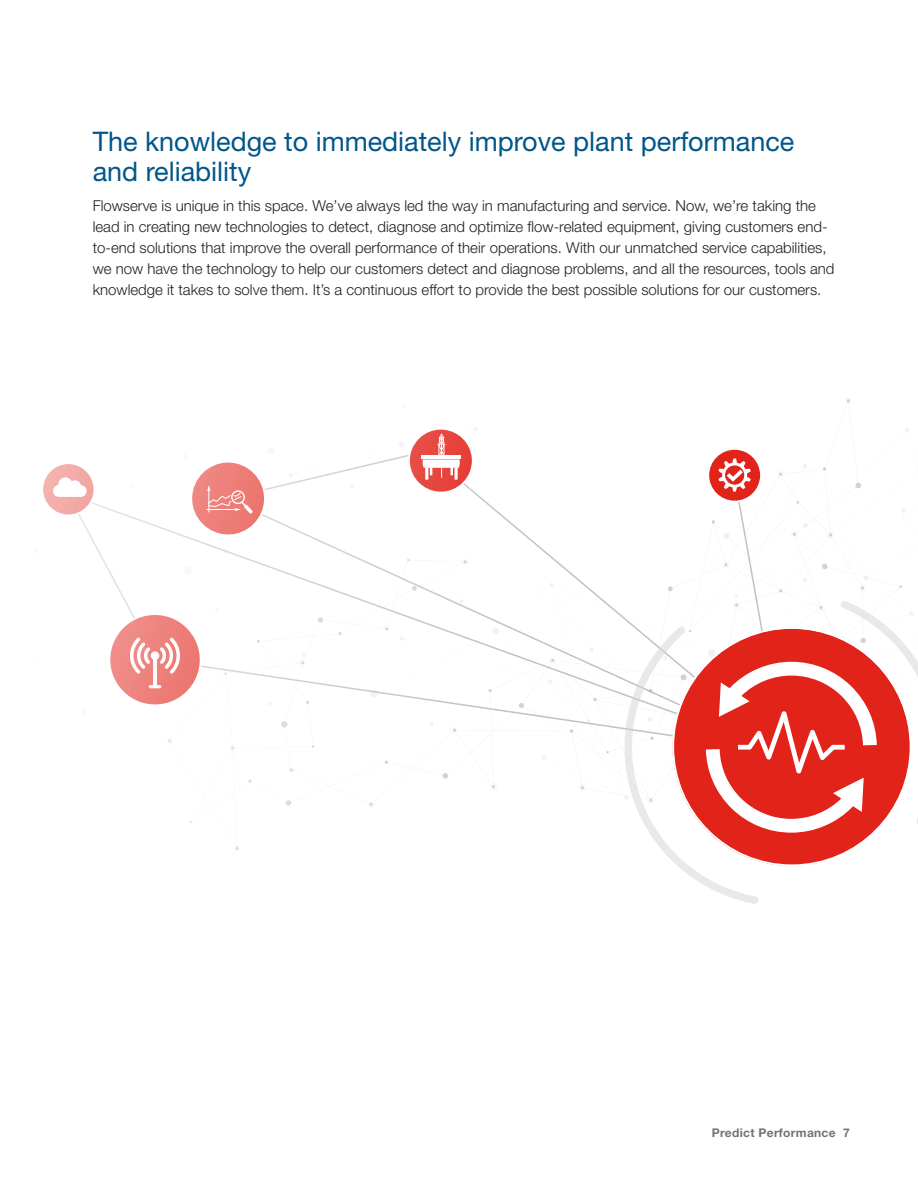
<style>
.page{position:relative;width:918px;height:1188px;background:#fff}
.page>*{position:absolute;margin:0;border:0;box-sizing:border-box;transform-origin:0 0}
.Headline_Level_2__bl{font:27px/30px "Helvetica Neue LT Std";color:#00568a}
.Body_copy{font:300 15px/21px "Helvetica Neue LT Std";color:#231f20}
.t1{font:700 12px "Helvetica Neue LT Std";letter-spacing:.025em;color:#79716c}
</style>
<div class="page">
<svg style="left:168px;top:427px;width:456px;height:396px"></svg>
<svg style="left:846px;top:399px;width:4px;height:5px"></svg>
<svg style="left:549px;top:657px;width:7px;height:7px"></svg>
<svg style="left:579px;top:784px;width:7px;height:8px"></svg>
<svg style="left:490px;top:783px;width:7px;height:8px"></svg>
<svg style="left:451px;top:726px;width:7px;height:8px"></svg>
<svg style="left:367px;top:801px;width:8px;height:7px"></svg>
<svg style="left:288px;top:766px;width:7px;height:8px"></svg>
<svg style="left:299px;top:659px;width:7px;height:7px"></svg>
<svg style="left:383px;top:625px;width:8px;height:8px"></svg>
<svg style="left:461px;top:558px;width:8px;height:8px"></svg>
<svg style="left:229px;top:744px;width:7px;height:8px"></svg>
<svg style="left:168px;top:737px;width:5px;height:8px"></svg>
<svg style="left:708px;top:449px;width:53px;height:53px"></svg>
<svg style="left:42px;top:463px;width:52px;height:52px"></svg>
<div style="left:41px;top:462px;width:54px;height:54px;border:2px solid #fff;border-radius:50%"></div>
<svg style="left:53px;top:477px;width:34px;height:20px"></svg>
<svg style="left:109px;top:614px;width:92px;height:91px;background:#ee8782"></svg>
<svg style="left:130px;top:637px;width:20px;height:37px"></svg>
<div style="left:151px;top:651px;width:8px;height:9px;background:#fff;border-radius:50%"></div>
<svg style="left:160px;top:637px;width:20px;height:37px"></svg>
<hr style="left:153px;top:657px;width:4px;height:30px;background:#fff;border-radius:2px">
<svg style="left:149px;top:685px;width:12px;height:3px"></svg>
<div style="left:108px;top:613px;width:94px;height:93px;border:2px solid #fff;border-radius:50%"></div>
<svg style="left:191px;top:462px;width:74px;height:73px;background:#ee8681"></svg>
<div style="left:190px;top:461px;width:76px;height:75px;border:2px solid #fff;border-radius:50%"></div>
<hr style="left:206px;top:509px;width:31px;height:1px;background:#fff">
<svg style="left:207px;top:427px;width:267px;height:87px"></svg>
<svg style="left:624px;top:458px;width:294px;height:446px"></svg>
<p class="Headline_Level_2__bl" style="left:93px;top:126px;width:703px">The knowledge to immediately improve plant performance and reliability</p>
<p class="Body_copy" style="left:93px;top:194px;width:743px">Flowserve is unique in this space. We’ve always led the way in manufacturing and service. Now, we’re taking the lead in creating new technologies to detect, diagnose and optimize flow-related equipment, giving customers end&shy;to-end solutions that improve the overall performance of their operations. With our unmatched service capabilities, we now have the technology to help our customers detect and diagnose problems, and all the resources, tools and knowledge it takes to solve them. It’s a continuous effort to provide the best possible solutions for our customers.</p>
<p class="t1" style="left:712px;top:1125px;width:140px">Predict Performance 7</p>
</div>
